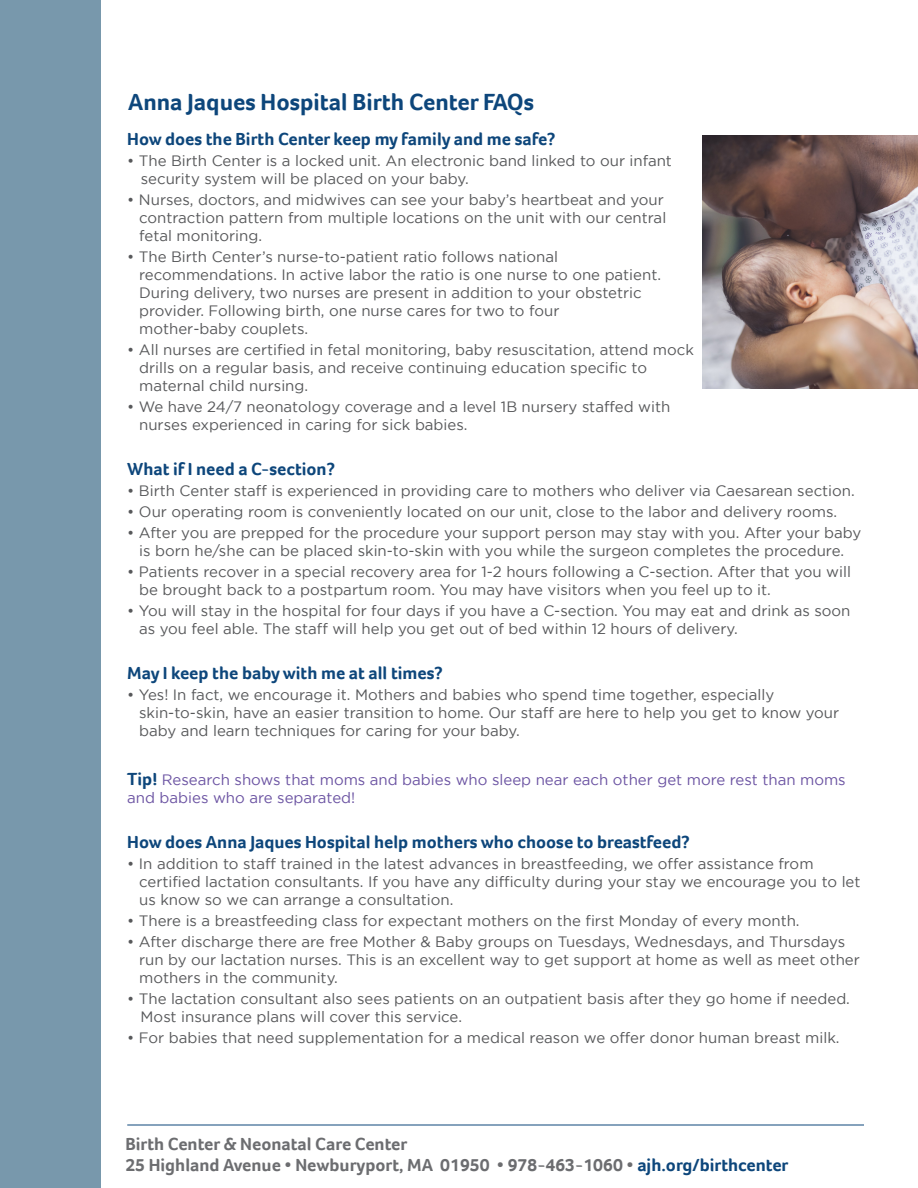
<style>
.page{position:relative;width:918px;height:1188px;background:#fff}
.page>*{position:absolute;margin:0;border:0;box-sizing:border-box;transform-origin:0 0}
.t1{font:700 24px "Foco";color:#0d467b}
.t2{font:700 18px "Foco";color:#0d467b}
.t3{font:700 18px/21.6px "Foco";color:#6c6d70}
.t4{font:15px/18px "Gotham";color:#57585a}
.t5{font:15px/18px "Gotham";color:#6b53a2}
.s1{font-family:"Foco";font-weight:700;font-size:18px;color:#0d467b}
.s2{color:#0d467b}
</style>
<div class="page">
<div style="left:0;top:0;width:101px;height:1188px;background:#7898ac"></div>
<hr style="left:127px;top:1125px;width:737px;height:1px;background:#0d467b">
<img style="left:702px;top:135px;width:216px;height:253px">
<h1 class="t1" style="left:128px;top:86px;width:408px">Anna Jaques Hospital Birth Center FAQs</h1>
<p class="t2" style="left:127px;top:127px;width:430px">How does the Birth Center keep my family and me safe?</p>
<p class="t4" style="left:141px;top:151px;width:533px;text-indent:-14px">• The Birth Center is a locked unit. An electronic band linked to our infant security system will be placed on your baby.</p>
<p class="t4" style="left:139px;top:190px;width:529px;text-indent:-12px">• Nurses, doctors, and midwives can see your baby’s heartbeat and your contraction pattern from multiple locations on the unit with our central fetal monitoring.</p>
<p class="t4" style="left:139px;top:247px;width:523px;text-indent:-12px">• The Birth Center’s nurse-to-patient ratio follows national recommendations. In active labor the ratio is one nurse to one patient.<br>During delivery, two nurses are present in addition to your obstetric provider. Following birth, one nurse cares for two to four<br>mother-baby couplets.</p>
<p class="t4" style="left:139px;top:340px;width:556px;text-indent:-12px">• All nurses are certified in fetal monitoring, baby resuscitation, attend mock drills on a regular basis, and receive continuing education specific to maternal child nursing.</p>
<p class="t4" style="left:139px;top:397px;width:533px;text-indent:-12px">• We have 24/7 neonatology coverage and a level 1B nursery staffed with nurses experienced in caring for sick babies.</p>
<p class="t2" style="left:127px;top:457px;width:209px">What if I need a C-section?</p>
<p class="t4" style="left:127px;top:481px;width:729px">• Birth Center staff is experienced in providing care to mothers who deliver via Caesarean section.</p>
<p class="t4" style="left:127px;top:502px;width:711px">• Our operating room is conveniently located on our unit, close to the labor and delivery rooms.</p>
<p class="t4" style="left:127px;top:523px;width:736px;text-align:center">• After you are prepped for the procedure your support person may stay with you. After your baby is born he/she can be placed skin-to-skin with you while the surgeon completes the procedure.</p>
<p class="t4" style="left:139px;top:562px;width:713px;text-indent:-12px">• Patients recover in a special recovery area for 1-2 hours following a C-section. After that you will be brought back to a postpartum room. You may have visitors when you feel up to it.</p>
<p class="t4" style="left:139px;top:601px;width:713px;text-indent:-12px">• You will stay in the hospital for four days if you have a C-section. You may eat and drink as soon as you feel able. The staff will help you get out of bed within 12 hours of delivery.</p>
<p class="t2" style="left:127px;top:661px;width:317px">May I keep the baby with me at all times?</p>
<p class="t4" style="left:139px;top:685px;width:702px;text-indent:-12px">• Yes! In fact, we encourage it. Mothers and babies who spend time together, especially skin-to-skin, have an easier transition to home. Our staff are here to help you get to know your baby and learn techniques for caring for your baby.</p>
<p class="t5" style="left:127px;top:770px;width:720px"><span class="s1">Tip!</span> Research shows that moms and babies who sleep near each other get more rest than moms and babies who are separated!</p>
<p class="t2" style="left:127px;top:830px;width:564px">How does Anna Jaques Hospital help mothers who choose to breastfeed?</p>
<p class="t4" style="left:139px;top:854px;width:723px;text-indent:-12px">• In addition to staff trained in the latest advances in breastfeeding, we offer assistance from certified lactation consultants. If you have any difficulty during your stay we encourage you to let us know so we can arrange a consultation.</p>
<p class="t4" style="left:127px;top:911px;width:674px">• There is a breastfeeding class for expectant mothers on the first Monday of every month.</p>
<p class="t4" style="left:139px;top:932px;width:722px;text-indent:-12px">• After discharge there are free Mother &amp; Baby groups on Tuesdays, Wednesdays, and Thursdays run by our lactation nurses. This is an excellent way to get support at home as well as meet other mothers in the community.</p>
<p class="t4" style="left:141px;top:989px;width:711px;text-indent:-13px">• The lactation consultant also sees patients on an outpatient basis after they go home if needed.<br>Most insurance plans will cover this service.</p>
<p class="t4" style="left:127px;top:1028px;width:714px">• For babies that need supplementation for a medical reason we offer donor human breast milk.</p>
<p class="t3" style="left:125px;top:1133px;width:665px">Birth Center &amp; Neonatal Care Center<br>25 Highland Avenue • Newburyport, MA 01950 • 978-463-1060 • <span class="s2">ajh.org/birthcenter</span></p>
</div>
